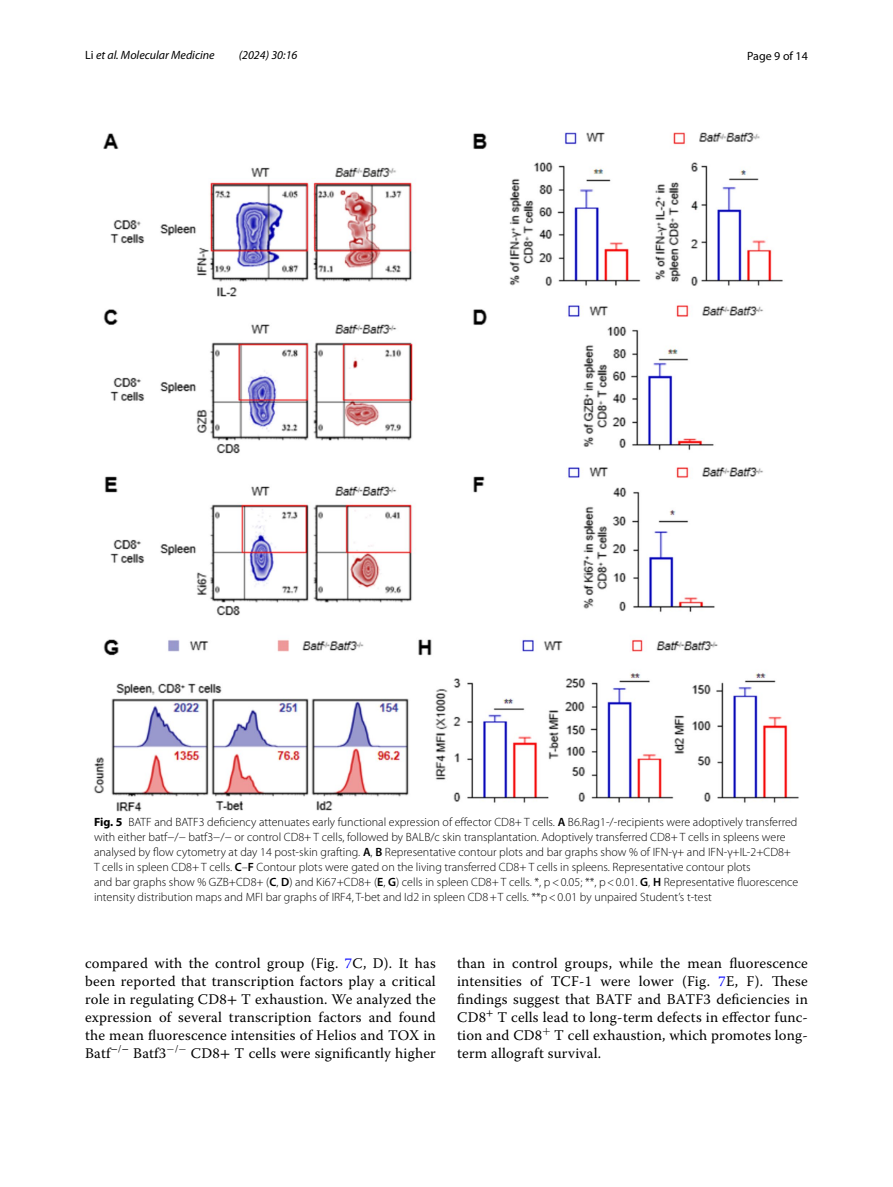
<style>
.page{position:relative;width:893px;height:1187px;background:#fff}
.page>*{position:absolute;margin:0;border:0;box-sizing:border-box;transform-origin:0 0}
.t1{font:14.7px/18px "Warnock Pro";letter-spacing:.015em;color:#000;text-align:justify}
.t2{font:300 12px/15px "Myriad Pro";color:#000}
.t3{font:italic 12px "Myriad Pro";color:#000}
.t4{font:12px "Myriad Pro";color:#000}
.s1{font-style:normal}
.s2{font-weight:700}
.s3{font-weight:600}
.s4{color:#00f}
.s5{font-family:"STIX"}
</style>
<div class="page">
<img style="left:94px;top:133px;width:705px;height:678px">
<p class="t3" style="left:85px;top:48px;width:131px"><span class="s1">Li</span> et al. Molecular Medicine</p>
<p class="t3" style="left:239px;top:48px;width:60px">(2024) 30:16</p>
<p class="t4" style="left:747px;top:48px;width:62px">Page 9 of 14</p>
<p class="t2" style="left:94px;top:815px;width:706px"><span class="s2">Fig. 5</span> BATF and BATF3 deficiency attenuates early functional expression of effector CD8+ T cells. <span class="s3">A</span> B6.Rag1-/-recipients were adoptively transferred with either batf−/− batf3−/− or control CD8+ T cells, followed by BALB/c skin transplantation. Adoptively transferred CD8+ T cells in spleens were analysed by flow cytometry at day 14 post-skin grafting. <span class="s3">A</span>, <span class="s3">B</span> Representative contour plots and bar graphs show % of IFN-γ+ and IFN-γ+IL-2+CD8+ T cells in spleen CD8+ T cells. <span class="s3">C</span>–<span class="s3">F</span> Contour plots were gated on the living transferred CD8+ T cells in spleens. Representative contour plots<br>and bar graphs show % GZB+CD8+ (<span class="s3">C</span>, <span class="s3">D</span>) and Ki67+CD8+ (<span class="s3">E</span>, <span class="s3">G</span>) cells in spleen CD8+ T cells. *, p&lt;0.05; **, p&lt;0.01. <span class="s3">G</span>, <span class="s3">H</span> Representative fluorescence intensity distribution maps and MFI bar graphs of IRF4, T-bet and Id2 in spleen CD8+T cells. **p&lt;0.01 by unpaired Student’s t-test</p>
<p class="t1" style="left:85px;top:953px;width:352px">compared with the control group (Fig. <span class="s4">7</span>C, D). It has been reported that transcription factors play a critical role in regulating CD8<span class="s5">+</span> T exhaustion. We analyzed the expression of several transcription factors and found the mean fluorescence intensities of Helios and TOX in Batf<sup>−</sup><sup>/</sup><sup>−</sup> Batf3<sup>−</sup><sup>/</sup><sup>−</sup> CD8<span class="s5">+</span> T cells were significantly higher</p>
<p class="t1" style="left:457px;top:953px;width:352px">than in control groups, while the mean fluorescence intensities of TCF-1 were lower (Fig. <span class="s4">7</span>E, F). These findings suggest that BATF and BATF3 deficiencies in CD8<sup>+</sup> T cells lead to long-term defects in effector func&shy;tion and CD8<sup>+</sup> T cell exhaustion, which promotes long&shy;term allograft survival.</p>
</div>
